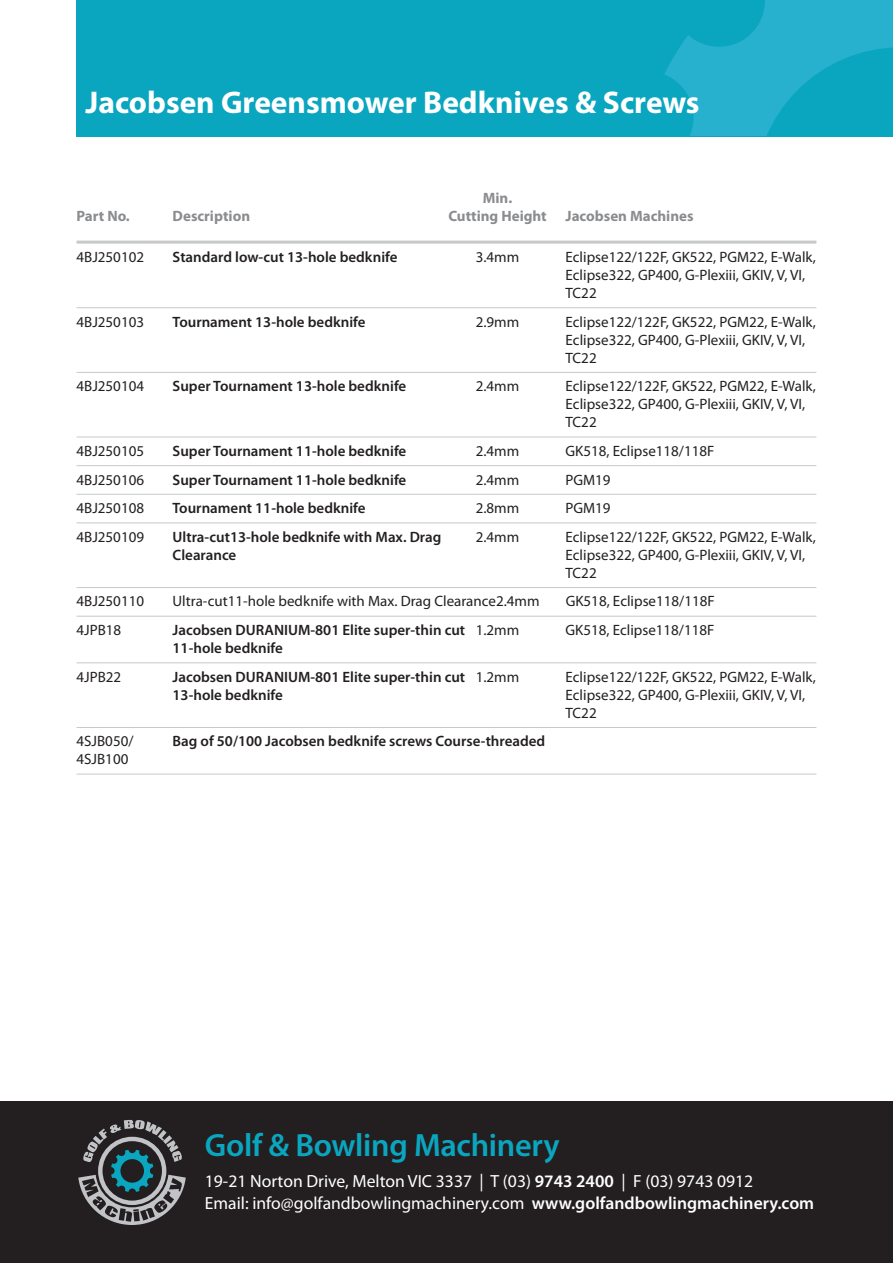
<style>
.page{position:relative;width:893px;height:1263px;background:#fff}
.page>*{position:absolute;margin:0;border:0;box-sizing:border-box;transform-origin:0 0}
.t1{font:600 32.25px "Myriad Pro";letter-spacing:-.01em;color:#0aa6c0}
.t2{font:700 31.5px "Myriad Pro";color:#fff}
.t3{font:17.55px/22px "Myriad Pro";color:#fff}
.t4{font:15px/18px "Myriad Pro";color:#231f20}
.t5{font:600 15px "Myriad Pro";color:#231f20}
.t6{font:700 15px "Myriad Pro";color:#8a8c8f}
.s1{font-weight:400}
.s2{font-weight:600}
</style>
<div class="page">
<hr style="left:77px;top:241px;width:739px;height:3px;background:#c7c8ca">
<hr style="left:77px;top:307px;width:739px;height:1px;background:#c7c8ca">
<hr style="left:77px;top:372px;width:739px;height:1px;background:#c7c8ca">
<hr style="left:77px;top:437px;width:739px;height:1px;background:#c7c8ca">
<hr style="left:77px;top:465px;width:739px;height:1px;background:#c7c8ca">
<hr style="left:77px;top:494px;width:739px;height:1px;background:#c7c8ca">
<hr style="left:77px;top:522px;width:739px;height:1px;background:#c7c8ca">
<hr style="left:77px;top:587px;width:739px;height:1px;background:#c7c8ca">
<hr style="left:77px;top:616px;width:739px;height:1px;background:#c7c8ca">
<hr style="left:77px;top:662px;width:739px;height:1px;background:#c7c8ca">
<hr style="left:77px;top:727px;width:739px;height:1px;background:#c7c8ca">
<hr style="left:77px;top:774px;width:739px;height:1px;background:#c7c8ca">
<div style="left:0;top:1101px;width:893px;height:162px;background:#231f20"></div>
<svg style="left:78px;top:1120px;width:108px;height:105px"></svg>
<div style="left:77px;top:0;width:816px;height:136px;background:#0aa6c0"></div>
<svg style="left:665px;top:0;width:228px;height:136px"></svg>
<h2 class="t2" style="left:86px;top:91px;width:615px">Jacobsen Greensmower Bedknives &amp; Screws</h2>
<p class="t6" style="left:483px;top:192px;width:31px">Min.</p>
<p class="t6" style="left:77px;top:210px;width:55px">Part No.</p>
<p class="t6" style="left:173px;top:210px;width:79px">Description</p>
<p class="t6" style="left:448px;top:210px;width:100px">Cutting Height</p>
<p class="t6" style="left:566px;top:210px;width:129px">Jacobsen Machines</p>
<p class="t4" style="left:77px;top:249px;width:69px">4BJ250102</p>
<p class="t5" style="left:173px;top:251px;width:226px">Standard low-cut 13-hole bedknife</p>
<p class="t4" style="left:476px;top:249px;width:45px">3.4mm</p>
<p class="t4" style="left:566px;top:249px;width:252px">Eclipse122/122F, GK522, PGM22, E-Walk,<br>Eclipse322, GP400, G-Plexiii, GKIV, V, VI,<br>TC22</p>
<p class="t4" style="left:77px;top:314px;width:69px">4BJ250103</p>
<p class="t5" style="left:173px;top:316px;width:195px">Tournament 13-hole bedknife</p>
<p class="t4" style="left:476px;top:314px;width:45px">2.9mm</p>
<p class="t4" style="left:566px;top:314px;width:252px">Eclipse122/122F, GK522, PGM22, E-Walk,<br>Eclipse322, GP400, G-Plexiii, GKIV, V, VI,<br>TC22</p>
<p class="t4" style="left:77px;top:378px;width:69px">4BJ250104</p>
<p class="t5" style="left:173px;top:381px;width:235px">Super Tournament 13-hole bedknife</p>
<p class="t4" style="left:476px;top:378px;width:45px">2.4mm</p>
<p class="t4" style="left:566px;top:378px;width:252px">Eclipse122/122F, GK522, PGM22, E-Walk,<br>Eclipse322, GP400, G-Plexiii, GKIV, V, VI,<br>TC22</p>
<p class="t4" style="left:77px;top:443px;width:69px">4BJ250105</p>
<p class="t5" style="left:173px;top:445px;width:235px">Super Tournament 11-hole bedknife</p>
<p class="t4" style="left:476px;top:443px;width:45px">2.4mm</p>
<p class="t4" style="left:566px;top:443px;width:150px">GK518, Eclipse118/118F</p>
<p class="t4" style="left:77px;top:472px;width:69px">4BJ250106</p>
<p class="t5" style="left:173px;top:474px;width:235px">Super Tournament 11-hole bedknife</p>
<p class="t4" style="left:476px;top:472px;width:45px">2.4mm</p>
<p class="t4" style="left:566px;top:472px;width:47px">PGM19</p>
<p class="t4" style="left:77px;top:500px;width:69px">4BJ250108</p>
<p class="t5" style="left:173px;top:502px;width:195px">Tournament 11-hole bedknife</p>
<p class="t4" style="left:476px;top:500px;width:45px">2.8mm</p>
<p class="t4" style="left:566px;top:500px;width:47px">PGM19</p>
<p class="t4" style="left:77px;top:529px;width:69px">4BJ250109</p>
<p class="t5" style="left:173px;top:531px;width:270px">Ultra-cut13-hole bedknife with Max. Drag</p>
<p class="t4" style="left:476px;top:529px;width:45px">2.4mm</p>
<p class="t4" style="left:566px;top:529px;width:252px">Eclipse122/122F, GK522, PGM22, E-Walk,</p>
<p class="t5" style="left:173px;top:549px;width:65px">Clearance</p>
<p class="t4" style="left:566px;top:547px;width:241px">Eclipse322, GP400, G-Plexiii, GKIV, V, VI,<br>TC22</p>
<p class="t4" style="left:77px;top:594px;width:69px">4BJ250110</p>
<p class="t4" style="left:173px;top:594px;width:368px">Ultra-cut11-hole bedknife with Max. Drag Clearance2.4mm</p>
<p class="t4" style="left:566px;top:594px;width:150px">GK518, Eclipse118/118F</p>
<p class="t4" style="left:77px;top:622px;width:46px">4JPB18</p>
<p class="t5" style="left:173px;top:624px;width:348px">Jacobsen DURANIUM-801 Elite super-thin cut <span class="s1">1.2mm</span></p>
<p class="t4" style="left:566px;top:622px;width:150px">GK518, Eclipse118/118F</p>
<p class="t5" style="left:173px;top:642px;width:112px">11-hole bedknife</p>
<p class="t4" style="left:77px;top:669px;width:46px">4JPB22</p>
<p class="t5" style="left:173px;top:671px;width:348px">Jacobsen DURANIUM-801 Elite super-thin cut <span class="s1">1.2mm</span></p>
<p class="t4" style="left:566px;top:669px;width:252px">Eclipse122/122F, GK522, PGM22, E-Walk,</p>
<p class="t5" style="left:173px;top:689px;width:112px">13-hole bedknife</p>
<p class="t4" style="left:566px;top:687px;width:241px">Eclipse322, GP400, G-Plexiii, GKIV, V, VI,<br>TC22</p>
<p class="t4" style="left:77px;top:734px;width:58px">4SJB050/</p>
<p class="t5" style="left:173px;top:736px;width:374px">Bag of 50/100 Jacobsen bedknife screws Course-threaded</p>
<p class="t4" style="left:77px;top:752px;width:53px">4SJB100</p>
<h1 class="t1" style="left:205px;top:1133px;width:356px">Golf &amp; Bowling Machinery</h1>
<p class="t3" style="left:205px;top:1171px;width:611px">19-21 Norton Drive, Melton VIC 3337 | T (03) <span class="s2">9743 2400</span> | F (03) 9743 0912<br>Email: info@golfandbowlingmachinery.com <span class="s2">www.golfandbowlingmachinery.com</span></p>
</div>
